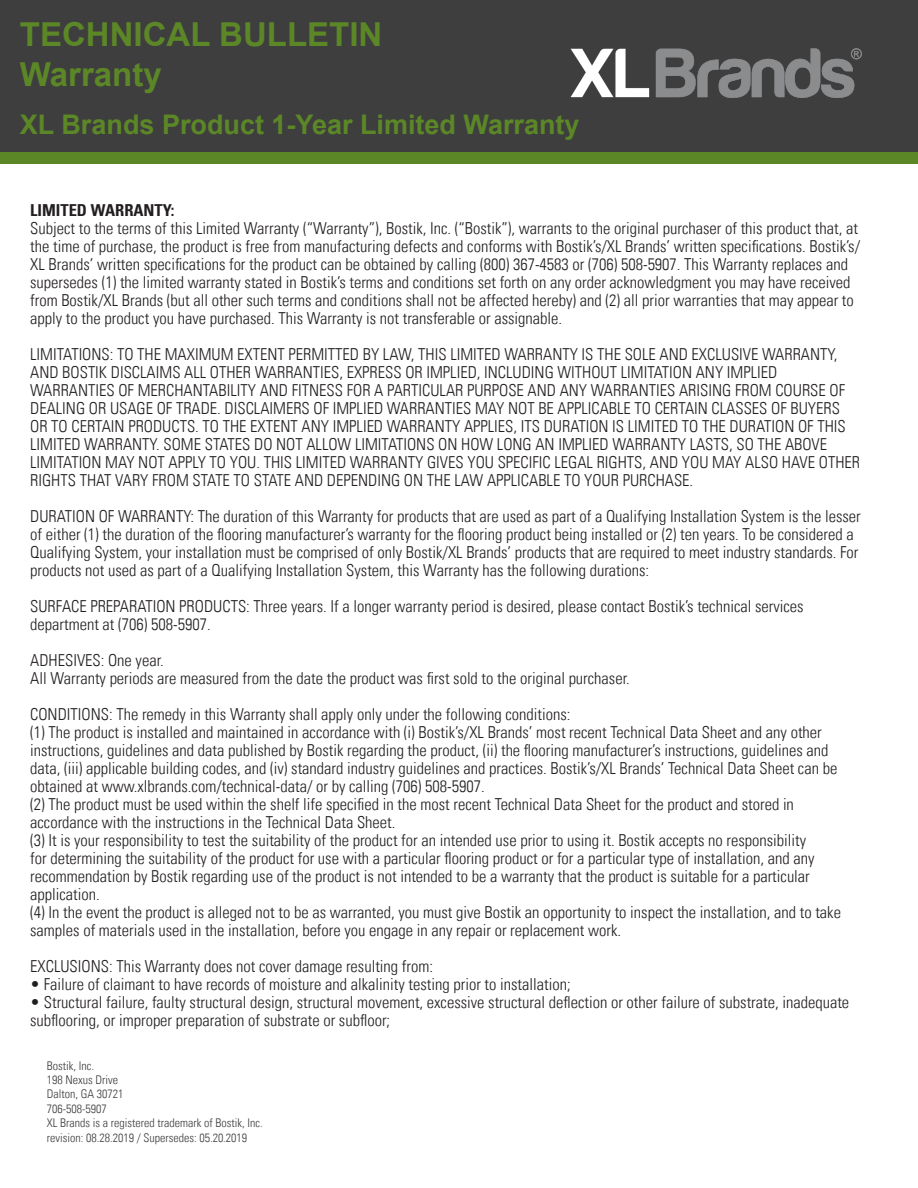
<style>
.page{position:relative;width:918px;height:1188px;background:#fff}
.page>*{position:absolute;margin:0;border:0;box-sizing:border-box;transform-origin:0 0}
.t1{font:700 33px "Arial";color:#5c8727}
.t2{font:700 27px "Arial";color:#5c8727}
.t3{font:300 condensed 16.5px/18px "Univers LT";color:#231f20}
.t4{font:700 condensed 16.5px "Univers LT";color:#231f20}
.t5{font:300 condensed 12px "Univers LT";color:#3e3e3f}
</style>
<div class="page">
<div style="left:0;top:127px;width:918px;height:36px;background:#5c8727"></div>
<div style="left:0;top:0;width:918px;height:152px;background:#3e3e3f"></div>
<img style="left:570px;top:48px;width:292px;height:50px">
<p class="t1" style="left:20px;top:11px;width:364px">TECHNICAL BULLETIN</p>
<p class="t1" style="left:20px;top:51px;width:143px">Warranty</p>
<p class="t2" style="left:20px;top:106px;width:561px">XL Brands Product 1-Year Limited Warranty</p>
<p class="t4" style="left:30px;top:200px;width:146px">LIMITED WARRANTY:</p>
<p class="t3" style="left:30px;top:219px;width:831px">Subject to the terms of this Limited Warranty (“Warranty”), Bostik, Inc. (“Bostik”), warrants to the original purchaser of this product that, at the time of purchase, the product is free from manufacturing defects and conforms with Bostik’s/XL Brands’ written specifications. Bostik’s/ XL Brands’ written specifications for the product can be obtained by calling (800) 367-4583 or (706) 508-5907. This Warranty replaces and supersedes (1) the limited warranty stated in Bostik’s terms and conditions set forth on any order acknowledgment you may have received from Bostik/XL Brands (but all other such terms and conditions shall not be affected hereby) and (2) all prior warranties that may appear to apply to the product you have purchased. This Warranty is not transferable or assignable.</p>
<p class="t3" style="left:30px;top:345px;width:831px">LIMITATIONS: TO THE MAXIMUM EXTENT PERMITTED BY LAW, THIS LIMITED WARRANTY IS THE SOLE AND EXCLUSIVE WARRANTY, AND BOSTIK DISCLAIMS ALL OTHER WARRANTIES, EXPRESS OR IMPLIED, INCLUDING WITHOUT LIMITATION ANY IMPLIED WARRANTIES OF MERCHANTABILITY AND FITNESS FOR A PARTICULAR PURPOSE AND ANY WARRANTIES ARISING FROM COURSE OF DEALING OR USAGE OF TRADE. DISCLAIMERS OF IMPLIED WARRANTIES MAY NOT BE APPLICABLE TO CERTAIN CLASSES OF BUYERS OR TO CERTAIN PRODUCTS. TO THE EXTENT ANY IMPLIED WARRANTY APPLIES, ITS DURATION IS LIMITED TO THE DURATION OF THIS LIMITED WARRANTY. SOME STATES DO NOT ALLOW LIMITATIONS ON HOW LONG AN IMPLIED WARRANTY LASTS, SO THE ABOVE LIMITATION MAY NOT APPLY TO YOU. THIS LIMITED WARRANTY GIVES YOU SPECIFIC LEGAL RIGHTS, AND YOU MAY ALSO HAVE OTHER RIGHTS THAT VARY FROM STATE TO STATE AND DEPENDING ON THE LAW APPLICABLE TO YOUR PURCHASE.</p>
<p class="t3" style="left:30px;top:507px;width:832px">DURATION OF WARRANTY: The duration of this Warranty for products that are used as part of a Qualifying Installation System is the lesser of either (1) the duration of the flooring manufacturer’s warranty for the flooring product being installed or (2) ten years. To be considered a Qualifying System, your installation must be comprised of only Bostik/XL Brands’ products that are required to meet industry standards. For products not used as part of a Qualifying Installation System, this Warranty has the following durations:</p>
<p class="t3" style="left:30px;top:597px;width:775px">SURFACE PREPARATION PRODUCTS: Three years. If a longer warranty period is desired, please contact Bostik’s technical services department at (706) 508-5907.</p>
<p class="t3" style="left:30px;top:651px;width:135px">ADHESIVES: One year.</p>
<p class="t3" style="left:30px;top:669px;width:601px">All Warranty periods are measured from the date the product was first sold to the original purchaser.</p>
<p class="t3" style="left:30px;top:705px;width:542px">CONDITIONS: The remedy in this Warranty shall apply only under the following conditions:</p>
<p class="t3" style="left:30px;top:723px;width:809px">(1) The product is installed and maintained in accordance with (i) Bostik’s/XL Brands’ most recent Technical Data Sheet and any other instructions, guidelines and data published by Bostik regarding the product, (ii) the flooring manufacturer’s instructions, guidelines and data, (iii) applicable building codes, and (iv) standard industry guidelines and practices. Bostik’s/XL Brands’ Technical Data Sheet can be obtained at www.xlbrands.com/technical-data/ or by calling (706) 508-5907.</p>
<p class="t3" style="left:30px;top:795px;width:765px">(2) The product must be used within the shelf life specified in the most recent Technical Data Sheet for the product and stored in accordance with the instructions in the Technical Data Sheet.</p>
<p class="t3" style="left:30px;top:831px;width:786px">(3) It is your responsibility to test the suitability of the product for an intended use prior to using it. Bostik accepts no responsibility for determining the suitability of the product for use with a particular flooring product or for a particular type of installation, and any recommendation by Bostik regarding use of the product is not intended to be a warranty that the product is suitable for a particular application.</p>
<p class="t3" style="left:30px;top:903px;width:812px">(4) In the event the product is alleged not to be as warranted, you must give Bostik an opportunity to inspect the installation, and to take samples of materials used in the installation, before you engage in any repair or replacement work.</p>
<p class="t3" style="left:30px;top:957px;width:404px">EXCLUSIONS: This Warranty does not cover damage resulting from:</p>
<p class="t3" style="left:30px;top:975px;width:542px">• Failure of claimant to have records of moisture and alkalinity testing prior to installation;</p>
<p class="t3" style="left:30px;top:993px;width:821px">• Structural failure, faulty structural design, structural movement, excessive structural deflection or other failure of substrate, inadequate subflooring, or improper preparation of substrate or subfloor;</p>
<p class="t5" style="left:47px;top:1058px;width:49px">Bostik, Inc.</p>
<p class="t5" style="left:47px;top:1073px;width:73px">198 Nexus Drive</p>
<p class="t5" style="left:47px;top:1087px;width:78px">Dalton, GA 30721</p>
<p class="t5" style="left:47px;top:1101px;width:61px">706-508-5907</p>
<p class="t5" style="left:47px;top:1116px;width:217px">XL Brands is a registered trademark of Bostik, Inc.</p>
<p class="t5" style="left:47px;top:1130px;width:202px">revision: 08.28.2019 / Supersedes: 05.20.2019</p>
</div>
